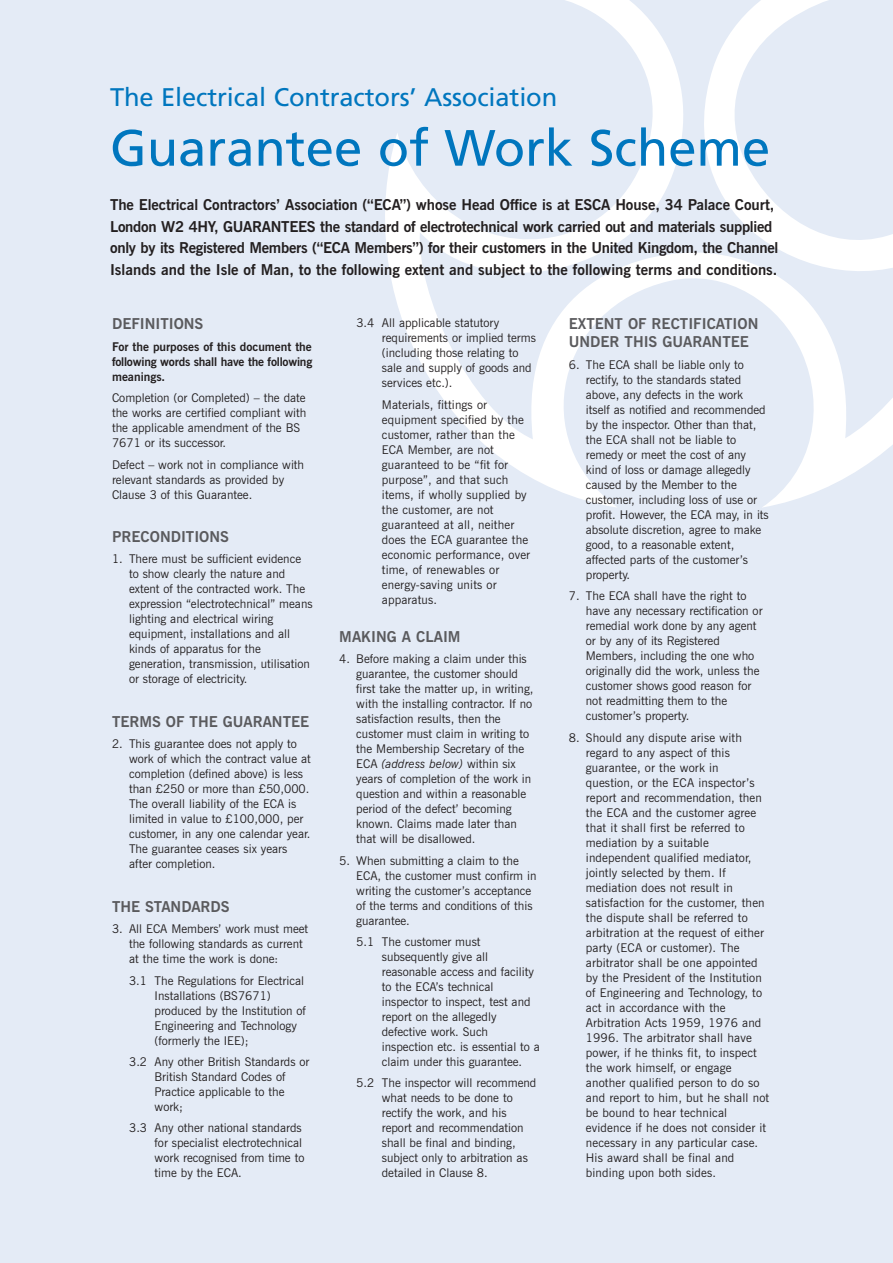
<style>
.page{position:relative;width:893px;height:1263px;background:#e4ebf6}
.page>*{position:absolute;margin:0;border:0;box-sizing:border-box;transform-origin:0 0}
.t1{font:51px "Frutiger";color:#0076be}
.t2{font:25.5px "Frutiger";letter-spacing:-.005em;color:#0076be}
.t3{font:700 15px/21.8px "News Gothic BT";letter-spacing:-.02em;color:#231f20}
.t4{font:700 15px/18px "News Gothic BT";color:#5a5a5d}
.t5{font:12px/15px "News Gothic BT";color:#231f20}
.t6{font:700 12px/15px "News Gothic BT";letter-spacing:-.02em;color:#231f20;text-align:justify}
.s1{font-style:italic}
</style>
<div class="page">
<svg style="left:385px;top:0;width:508px;height:508px"></svg>
<h2 class="t2" style="left:110px;top:87px;width:449px">The Electrical Contractors’ Association</h2>
<h1 class="t1" style="left:110px;top:127px;width:662px">Guarantee of Work Scheme</h1>
<p class="t3" style="left:110px;top:195px;width:670px">The Electrical Contractors’ Association (“ECA”) whose Head Office is at ESCA House, 34 Palace Court, London W2 4HY, GUARANTEES the standard of electrotechnical work carried out and materials supplied only by its Registered Members (“ECA Members”) for their customers in the United Kingdom, the Channel Islands and the Isle of Man, to the following extent and subject to the following terms and conditions.</p>
<p class="t4" style="left:112px;top:316px;width:93px">DEFINITIONS</p>
<p class="t6" style="left:112px;top:340px;width:202px">For the purposes of this document the following words shall have the following meanings.</p>
<p class="t5" style="left:112px;top:391px;width:196px">Completion (or Completed) – the date the works are certified compliant with the applicable amendment of the BS 7671 or its successor.</p>
<p class="t5" style="left:112px;top:458px;width:194px">Defect – work not in compliance with relevant standards as provided by<br>Clause 3 of this Guarantee.</p>
<p class="t4" style="left:112px;top:529px;width:118px">PRECONDITIONS</p>
<p class="t5" style="left:129px;top:553px;width:185px;text-indent:-17px">1. There must be sufficient evidence to show clearly the nature and extent of the contracted work. The expression “electrotechnical” means lighting and electrical wiring equipment, installations and all kinds of apparatus for the generation, transmission, utilisation or storage of electricity.</p>
<p class="t4" style="left:112px;top:714px;width:199px">TERMS OF THE GUARANTEE</p>
<p class="t5" style="left:129px;top:738px;width:183px;text-indent:-17px">2. This guarantee does not apply to work of which the contract value at completion (defined above) is less than £250 or more than £50,000.<br>The overall liability of the ECA is limited in value to £100,000, per customer, in any one calendar year.<br>The guarantee ceases six years after completion.</p>
<p class="t4" style="left:112px;top:899px;width:119px">THE STANDARDS</p>
<p class="t5" style="left:129px;top:922px;width:181px;text-indent:-17px">3. All ECA Members’ work must meet the following standards as current at the time the work is done:</p>
<p class="t5" style="left:155px;top:974px;width:153px;text-indent:-26px">3.1 The Regulations for Electrical<br>Installations (BS7671) produced by the Institution of<br>Engineering and Technology (formerly the IEE);</p>
<p class="t5" style="left:155px;top:1055px;width:156px;text-indent:-26px">3.2 Any other British Standards or<br>British Standard Codes of<br>Practice applicable to the work;</p>
<p class="t5" style="left:155px;top:1122px;width:151px;text-indent:-26px">3.3 Any other national standards for specialist electrotechnical work recognised from time to time by the ECA.</p>
<p class="t5" style="left:382px;top:316px;width:156px;text-indent:-26px">3.4 All applicable statutory requirements or implied terms (including those relating to sale and supply of goods and services etc.).</p>
<p class="t5" style="left:382px;top:398px;width:150px">Materials, fittings or equipment specified by the customer, rather than the<br>ECA Member, are not guaranteed to be “fit for purpose”, and that such items, if wholly supplied by the customer, are not guaranteed at all, neither does the ECA guarantee the economic performance, over time, of renewables or energy-saving units or apparatus.</p>
<p class="t4" style="left:339px;top:629px;width:123px">MAKING A CLAIM</p>
<p class="t5" style="left:356px;top:652px;width:179px;text-indent:-17px">4. Before making a claim under this guarantee, the customer should first take the matter up, in writing, with the installing contractor. If no satisfaction results, then the customer must claim in writing to the Membership Secretary of the<br>ECA <span class="s1">(address below)</span> within six years of completion of the work in question and within a reasonable period of the defect’ becoming known. Claims made later than that will be disallowed.</p>
<p class="t5" style="left:356px;top:854px;width:182px;text-indent:-17px">5. When submitting a claim to the<br>ECA, the customer must confirm in writing the customer’s acceptance of the terms and conditions of this guarantee.</p>
<p class="t5" style="left:382px;top:935px;width:160px;text-indent:-26px">5.1 The customer must subsequently give all reasonable access and facility to the ECA’s technical inspector to inspect, test and report on the allegedly defective work. Such inspection etc. is essential to a claim under this guarantee.</p>
<p class="t5" style="left:382px;top:1077px;width:156px;text-indent:-26px">5.2 The inspector will recommend what needs to be done to rectify the work, and his report and recommendation shall be final and binding, subject only to arbitration as detailed in Clause 8.</p>
<p class="t4" style="left:569px;top:316px;width:191px">EXTENT OF RECTIFICATION<br>UNDER THIS GUARANTEE</p>
<p class="t5" style="left:586px;top:358px;width:184px;text-indent:-17px">6. The ECA shall be liable only to rectify, to the standards stated above, any defects in the work itself as notified and recommended by the inspector. Other than that, the ECA shall not be liable to remedy or meet the cost of any kind of loss or damage allegedly caused by the Member to the customer, including loss of use or profit. However, the ECA may, in its absolute discretion, agree to make good, to a reasonable extent, affected parts of the customer’s property.</p>
<p class="t5" style="left:586px;top:589px;width:178px;text-indent:-17px">7. The ECA shall have the right to have any necessary rectification or remedial work done by any agent or by any of its Registered<br>Members, including the one who originally did the work, unless the customer shows good reason for not readmitting them to the customer’s property.</p>
<p class="t5" style="left:586px;top:731px;width:185px;text-indent:-17px">8. Should any dispute arise with regard to any aspect of this guarantee, or the work in question, or the ECA inspector’s report and recommendation, then the ECA and the customer agree that it shall first be referred to mediation by a suitable independent qualified mediator, jointly selected by them. If mediation does not result in satisfaction for the customer, then the dispute shall be referred to arbitration at the request of either party (ECA or customer). The arbitrator shall be one appointed by the President of the Institution of Engineering and Technology, to act in accordance with the<br>Arbitration Acts 1959, 1976 and<br>1996. The arbitrator shall have power, if he thinks fit, to inspect the work himself, or engage another qualified person to do so and report to him, but he shall not be bound to hear technical evidence if he does not consider it necessary in any particular case.<br>His award shall be final and binding upon both sides.</p>
</div>
